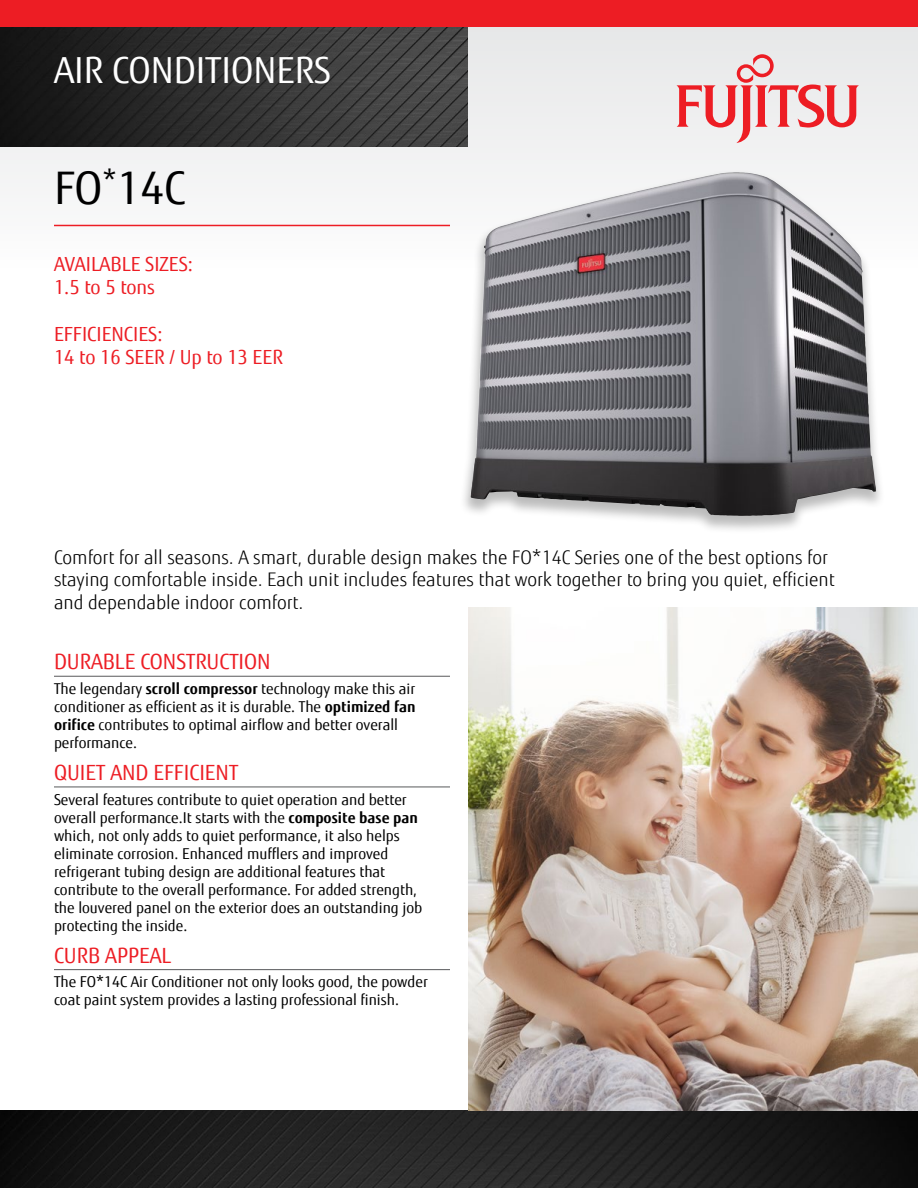
<style>
.page{position:relative;width:918px;height:1188px;background:#fff}
.page>*{position:absolute;margin:0;border:0;box-sizing:border-box;transform-origin:0 0}
.t1{font:45px "Fujitsu Sans";color:#000}
.t2{font:36px "Fujitsu Sans";color:#fff}
.t3{font:21px "Fujitsu Sans";color:#ed1d24}
.t4{font:19.5px/23.4px "Fujitsu Sans";color:#ed1d24}
.t5{font:300 18.75px/22.5px "Fujitsu Sans";color:#000}
.t6{font:15px/18px "Fujitsu Sans";color:#000}
.s1{font-weight:700}
</style>
<div class="page">
<div style="left:0;top:0;width:918px;height:27px;background:#ed1d24"></div>
<img style="left:0;top:1110px;width:918px;height:78px">
<div style="left:0;top:27px;width:918px;height:243px;background:#f3f3f3"></div>
<img style="left:0;top:27px;width:468px;height:120px">
<svg style="left:676px;top:54px;width:183px;height:89px"></svg>
<hr style="left:54px;top:225px;width:396px;height:1px;background:#ed1d24">
<img style="left:468px;top:608px;width:450px;height:502px">
<div style="left:460px;top:169px;width:426px;height:365px;background:#000;opacity:.27"></div>
<img style="left:478px;top:172px;width:254px;height:239px">
<hr style="left:54px;top:676px;width:396px;height:1px;background:#58595b">
<hr style="left:54px;top:787px;width:396px;height:1px;background:#58595b">
<hr style="left:54px;top:969px;width:396px;height:1px;background:#58595b">
<h2 class="t2" style="left:54px;top:48px;width:278px">AIR CONDITIONERS</h2>
<h1 class="t1" style="left:54px;top:161px;width:133px">FO<sup>*</sup>14C</h1>
<h3 class="t4" style="left:54px;top:252px;width:140px">AVAILABLE SIZES:<br>1.5 to 5 tons</h3>
<h3 class="t4" style="left:54px;top:322px;width:230px">EFFICIENCIES:<br>14 to 16 SEER / Up to 13 EER</h3>
<p class="t5" style="left:54px;top:546px;width:782px">Comfort for all seasons. A smart, durable design makes the FO*14C Series one of the best options for staying comfortable inside. Each unit includes features that work together to bring you quiet, efficient and dependable indoor comfort.</p>
<h3 class="t3" style="left:54px;top:649px;width:218px">DURABLE CONSTRUCTION</h3>
<p class="t6" style="left:54px;top:680px;width:363px">The legendary <span class="s1">scroll compressor</span> technology make this air conditioner as efficient as it is durable. The <span class="s1">optimized fan orifice</span> contributes to optimal airflow and better overall performance.</p>
<h3 class="t3" style="left:54px;top:759px;width:186px">QUIET AND EFFICIENT</h3>
<p class="t6" style="left:54px;top:790px;width:370px">Several features contribute to quiet operation and better overall performance.It starts with the <span class="s1">composite base pan </span>which, not only adds to quiet performance, it also helps eliminate corrosion. Enhanced mufflers and improved refrigerant tubing design are additional features that contribute to the overall performance. For added strength, the louvered panel on the exterior does an outstanding job protecting the inside.</p>
<h3 class="t3" style="left:54px;top:942px;width:119px">CURB APPEAL</h3>
<p class="t6" style="left:54px;top:973px;width:375px">The FO*14C Air Conditioner not only looks good, the powder coat paint system provides a lasting professional finish.</p>
</div>
